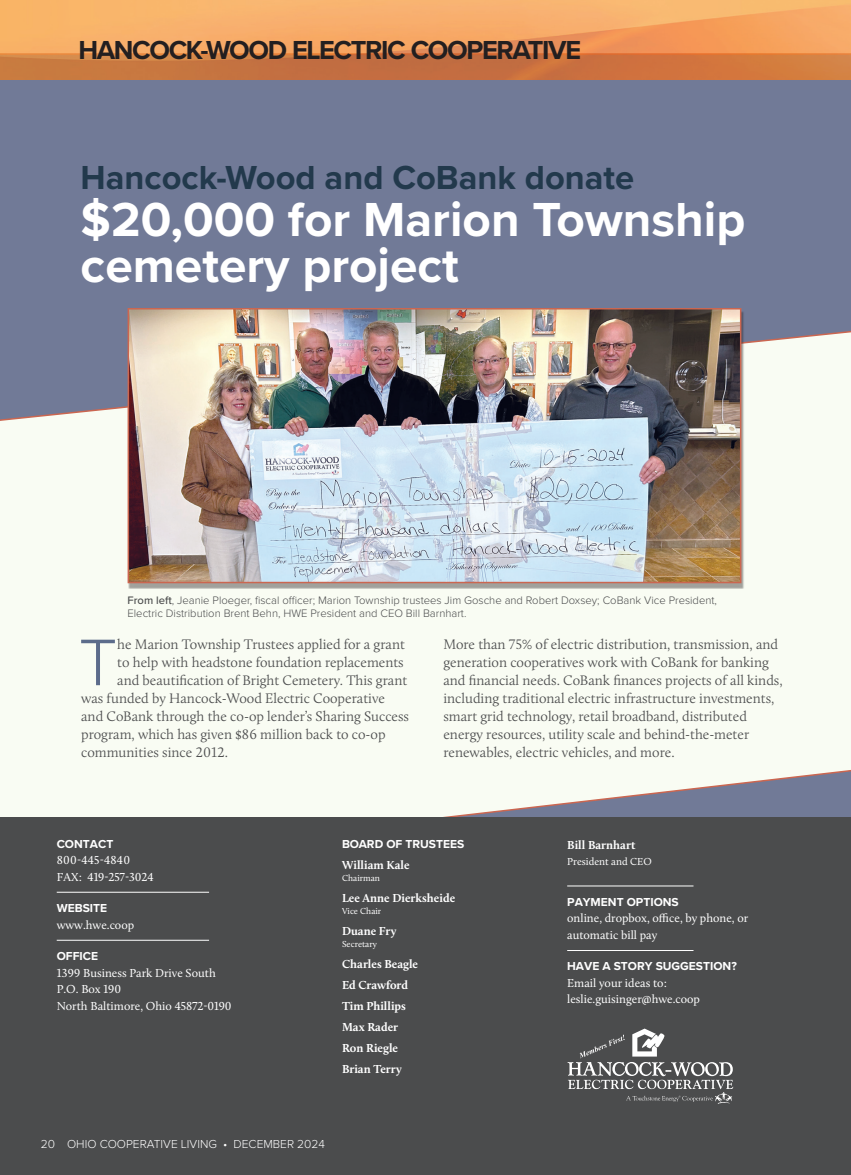
<style>
.page{position:relative;width:851px;height:1175px;background:#fff}
.page>*{position:absolute;margin:0;border:0;box-sizing:border-box;transform-origin:0 0}
.serif_first_graph{font:300 68.25px "Proxima Nova";color:#5c6c8b}
.deck{font:700 49.5px/46.5px "Proxima Nova";color:#fff}
.deck-2{font:700 34.5px "Proxima Nova";color:#22394c}
.t1{font:700 27px "Proxima Nova";letter-spacing:-.05em;color:#231f20}
.serif_text{font:300 14.25px/18px "Calluna";color:#4b4c4d}
.serif_first_graph-2{font:300 14.25px "Calluna";color:#4b4c4d}
.Name_Large_Info{font:12px/16.5px "Calluna";color:#fff}
.Title_Info{font:700 12px "Calluna";color:#fff}
.Title_Info-2{font:700 12px "Proxima Nova";color:#fff}
.t2{font:300 12px "Proxima Nova";color:#fff}
.Name_Large_Info-2{font:700 12px "Calluna";color:#fff}
.Header_No_Rule{font:700 12px "Proxima Nova";color:#fff}
.t3{font:300 11.25px/12.8px "Proxima Nova";color:#4b4c4d}
.Title_Info-3{font:10.5px "Calluna";color:#fff}
.Title_Info-4{font:9px "Calluna";color:#fff}
.s1{font-weight:500}
</style>
<div class="page">
<div style="left:0;top:172px;width:850px;height:670px;background:#f9fcf3"></div>
<svg style="left:443px;top:770px;width:407px;height:47px"></svg>
<div style="left:0;top:817px;width:850px;height:357px;background:#4b4c4d"></div>
<hr style="left:567px;top:885px;width:126px;height:1px;background:#fff">
<hr style="left:567px;top:950px;width:126px;height:1px;background:#fff">
<hr style="left:57px;top:891px;width:152px;height:1px;background:#fff">
<hr style="left:57px;top:939px;width:152px;height:1px;background:#fff">
<svg style="left:567px;top:1028px;width:166px;height:76px"></svg>
<div style="left:0;top:79px;width:850px;height:344px;background:#717a97"></div>
<div style="left:128px;top:311px;width:616px;height:278px;background:#231f20;opacity:.41"></div>
<img style="left:131px;top:311px;width:607px;height:269px">
<div style="left:128px;top:308px;width:613px;height:275px;border:2px solid #cb6650"></div>
<img style="left:0;top:0;width:850px;height:79px">
<p class="t1" style="left:78px;top:30px;width:504px">HANCOCK-WOOD ELECTRIC COOPERATIVE</p>
<p class="deck-2" style="left:81px;top:152px;width:555px">Hancock-Wood and CoBank donate</p>
<p class="deck" style="left:81px;top:195px;width:666px">$20,000 for Marion Township cemetery project</p>
<p class="t3" style="left:128px;top:593px;width:591px"><span class="s1">From left</span>, Jeanie Ploeger, fiscal officer; Marion Township trustees Jim Gosche and Robert Doxsey; CoBank Vice President,<br>Electric Distribution Brent Behn, HWE President and CEO Bill Barnhart.</p>
<p class="serif_first_graph" style="left:79px;top:611px;width:40px">T</p>
<p class="serif_first_graph-2" style="left:117px;top:636px;width:289px">he Marion Township Trustees applied for a grant</p>
<p class="serif_first_graph-2" style="left:117px;top:654px;width:288px">to help with headstone foundation replacements</p>
<p class="serif_first_graph-2" style="left:117px;top:672px;width:291px">and beautification of Bright Cemetery. This grant</p>
<p class="serif_first_graph-2" style="left:81px;top:690px;width:305px">was funded by Hancock-Wood Electric Cooperative</p>
<p class="serif_first_graph-2" style="left:81px;top:708px;width:329px">and CoBank through the co-op lender’s Sharing Success</p>
<p class="serif_first_graph-2" style="left:81px;top:726px;width:306px">program, which has given $86 million back to co-op</p>
<p class="serif_first_graph-2" style="left:81px;top:744px;width:148px">communities since 2012.</p>
<p class="serif_text" style="left:443px;top:635px;width:341px">More than 75% of electric distribution, transmission, and generation cooperatives work with CoBank for banking and financial needs. CoBank finances projects of all kinds, including traditional electric infrastructure investments, smart grid technology, retail broadband, distributed energy resources, utility scale and behind-the-meter renewables, electric vehicles, and more.</p>
<p class="Header_No_Rule" style="left:57px;top:834px;width:58px">CONTACT</p>
<p class="Name_Large_Info" style="left:57px;top:851px;width:75px">800-445-4840</p>
<p class="Name_Large_Info" style="left:57px;top:868px;width:98px">FAX: 419-257-3024</p>
<p class="Title_Info-2" style="left:57px;top:899px;width:52px">WEBSITE</p>
<p class="Name_Large_Info" style="left:57px;top:916px;width:79px">www.hwe.coop</p>
<p class="Title_Info-2" style="left:57px;top:947px;width:43px">OFFICE</p>
<p class="Name_Large_Info" style="left:57px;top:964px;width:160px">1399 Business Park Drive South</p>
<p class="Name_Large_Info" style="left:57px;top:980px;width:66px">P.O. Box 190</p>
<p class="Name_Large_Info" style="left:57px;top:997px;width:176px">North Baltimore, Ohio 45872-0190</p>
<p class="Title_Info-2" style="left:342px;top:834px;width:124px">BOARD OF TRUSTEES</p>
<p class="Title_Info" style="left:342px;top:857px;width:69px">William Kale</p>
<p class="Title_Info-4" style="left:342px;top:872px;width:40px">Chairman</p>
<p class="Title_Info" style="left:342px;top:890px;width:115px">Lee Anne Dierksheide</p>
<p class="Title_Info-4" style="left:342px;top:905px;width:41px">Vice Chair</p>
<p class="Title_Info" style="left:342px;top:923px;width:56px">Duane Fry</p>
<p class="Title_Info-4" style="left:342px;top:938px;width:37px">Secretary</p>
<p class="Title_Info" style="left:342px;top:956px;width:78px">Charles Beagle</p>
<p class="Title_Info" style="left:342px;top:977px;width:68px">Ed Crawford</p>
<p class="Title_Info" style="left:342px;top:998px;width:65px">Tim Phillips</p>
<p class="Title_Info" style="left:342px;top:1019px;width:58px">Max Rader</p>
<p class="Title_Info" style="left:342px;top:1040px;width:58px">Ron Riegle</p>
<p class="Title_Info" style="left:342px;top:1061px;width:61px">Brian Terry</p>
<p class="t2" style="left:41px;top:1134px;width:286px">20 OHIO COOPERATIVE LIVING • DECEMBER 2024</p>
<p class="Name_Large_Info-2" style="left:567px;top:837px;width:70px">Bill Barnhart</p>
<p class="Title_Info-3" style="left:567px;top:855px;width:86px">President and CEO</p>
<p class="Title_Info-2" style="left:567px;top:893px;width:113px">PAYMENT OPTIONS</p>
<p class="Name_Large_Info" style="left:567px;top:910px;width:182px">online, dropbox, office, by phone, or automatic bill pay</p>
<p class="Title_Info-2" style="left:567px;top:957px;width:171px">HAVE A STORY SUGGESTION?</p>
<p class="Name_Large_Info" style="left:567px;top:974px;width:101px">Email your ideas to:</p>
<p class="Name_Large_Info" style="left:567px;top:991px;width:134px">leslie.guisinger@hwe.coop</p>
</div>
